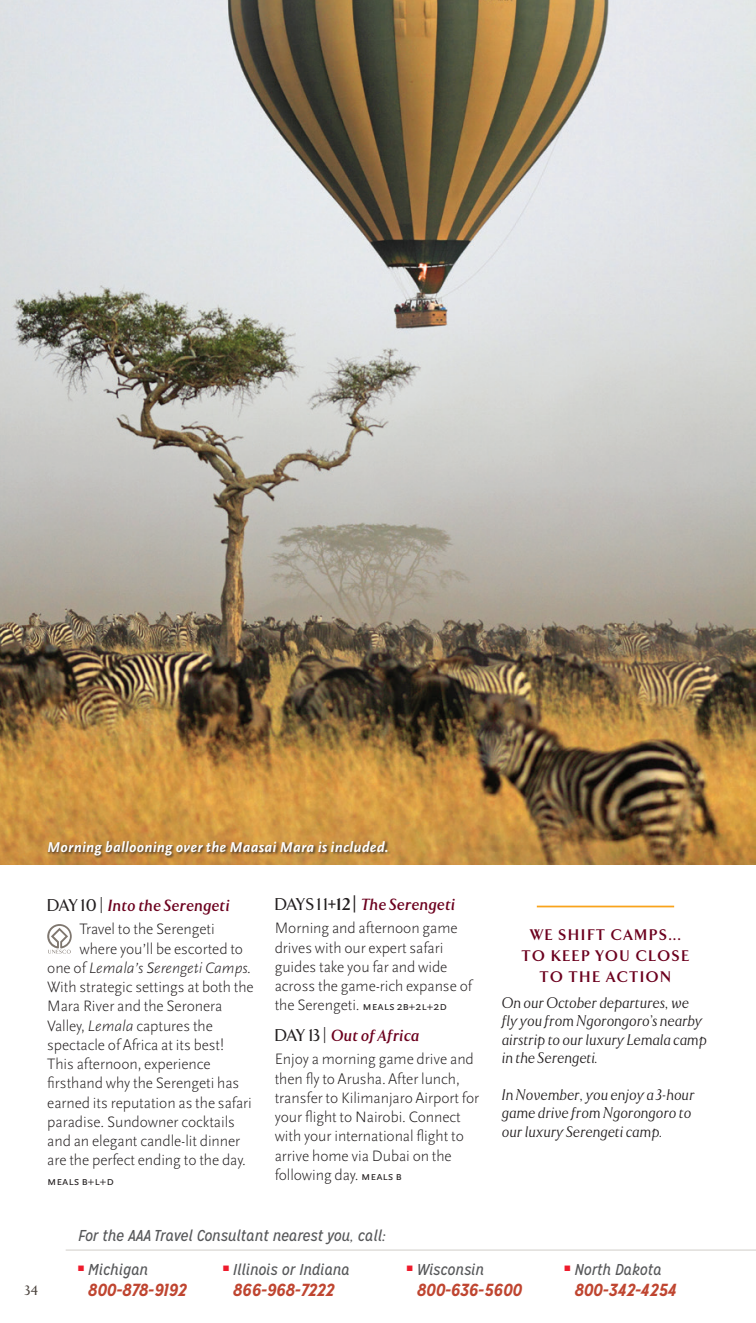
<style>
.page{position:relative;width:756px;height:1323px;background:#fff}
.page>*{position:absolute;margin:0;border:0;box-sizing:border-box;transform-origin:0 0}
.t1{font:italic 700 17.5px "Mission Gothic";color:#bf4530}
.Day_Headers{font:italic 700 16.62px "Alex Harris";color:#6c001e}
.Itinerary_-_slim_jim{font:300 15.75px/19.2px "Scala Sans OT";letter-spacing:-.005em;color:#231f20}
.t2{font:italic 15.75px/18.4px "Alex Harris";letter-spacing:-.005em;color:#231f20}
.t3{font:italic 15.75px "Mission Gothic";color:#57585a}
.subtitles_red{font:700 15.75px/21px "Alex Harris";letter-spacing:.12em;color:#6c001e;text-align:center}
.Itinerary_-_slim_jim-2{font:italic 300 15.75px "Scala Sans OT";letter-spacing:-.005em;color:#231f20}
.t4{font:italic 700 14.88px "Scala Sans OT";letter-spacing:.02em;color:#fff}
.t5{font:600 14px "Alex Harris";color:#4d453f}
.Itinerary_-_slim_jim-3{font:12.25px "Scala Sans OT";letter-spacing:-.005em;color:#231f20}
.s1{font-weight:600;font-style:normal;font-size:17.5px;color:#231f20}
.s2{font-weight:300;font-style:normal;font-size:19.25px;color:#231f20}
.s3{font-style:normal}
.s4{font-style:italic}
.s5{font-style:normal;font-size:17.5px;color:#231f20}
.s6{font-style:normal;font-size:19.25px;color:#231f20}
.s7{font-weight:400;font-size:12.25px}
</style>
<div class="page">
<hr style="left:66px;top:1250px;width:690px;height:1px;background:#d0cdc8">
<svg style="left:47px;top:924px;width:25px;height:30px"></svg>
<hr style="left:537px;top:906px;width:137px;height:1px;background:#f9a31b">
<img style="left:0;top:0;width:756px;height:865px">
<div style="left:47px;top:841px;width:344px;height:19px;background:#231f20;opacity:.75"></div>
<p class="t4" style="left:47px;top:839px;width:343px">Morning ballooning over the Maasai Mara is included.</p>
<p class="Day_Headers" style="left:47px;top:897px;width:185px"><span class="s1">DAY 10</span> <span class="s2">|</span> Into the Serengeti</p>
<p class="Itinerary_-_slim_jim" style="left:79px;top:920px;width:137px">Travel to the Serengeti</p>
<p class="Itinerary_-_slim_jim" style="left:80px;top:939px;width:165px">where you’ll be escorted to</p>
<p class="Itinerary_-_slim_jim-2" style="left:47px;top:959px;width:206px"><span class="s3">one of</span> Lemala’s Serengeti Camps.</p>
<p class="Itinerary_-_slim_jim" style="left:47px;top:978px;width:208px">With strategic settings at both the</p>
<p class="Itinerary_-_slim_jim" style="left:47px;top:997px;width:177px">Mara River and the Seronera</p>
<p class="Itinerary_-_slim_jim" style="left:47px;top:1016px;width:167px">Valley, <span class="s4">Lemala</span> captures the</p>
<p class="Itinerary_-_slim_jim" style="left:47px;top:1036px;width:178px">spectacle of Africa at its best!</p>
<p class="Itinerary_-_slim_jim" style="left:47px;top:1055px;width:165px">This afternoon, experience</p>
<p class="Itinerary_-_slim_jim" style="left:47px;top:1074px;width:194px">firsthand why the Serengeti has</p>
<p class="Itinerary_-_slim_jim" style="left:47px;top:1093px;width:206px">earned its reputation as the safari</p>
<p class="Itinerary_-_slim_jim" style="left:47px;top:1113px;width:189px">paradise. Sundowner cocktails</p>
<p class="Itinerary_-_slim_jim" style="left:47px;top:1132px;width:195px">and an elegant candle-lit dinner</p>
<p class="Itinerary_-_slim_jim" style="left:47px;top:1151px;width:200px">are the perfect ending to the day.</p>
<p class="Itinerary_-_slim_jim-3" style="left:47px;top:1174px;width:68px">meals b+l+d</p>
<p class="Day_Headers" style="left:275px;top:896px;width:182px"><span class="s1">DAYS 1 1+</span><span class="s5">12</span> <span class="s6">|</span> The Serengeti</p>
<p class="Itinerary_-_slim_jim" style="left:275px;top:919px;width:199px">Morning and afternoon game drives with our expert safari guides take you far and wide across the game-rich expanse of the Serengeti. <span class="s7">meals 2b+2l+2d</span></p>
<p class="Day_Headers" style="left:275px;top:1027px;width:147px"><span class="s1">DAY 13</span> <span class="s2">|</span> Out of Africa</p>
<p class="Itinerary_-_slim_jim" style="left:275px;top:1050px;width:206px">Enjoy a morning game drive and then fly to Arusha. After lunch, transfer to Kilimanjaro Airport for your flight to Nairobi. Connect with your international flight to arrive home via Dubai on the following day. <span class="s7">meals b</span></p>
<p class="subtitles_red" style="left:522px;top:924px;width:168px">WE SHIFT CAMPS...<br>TO KEEP YOU CLOSE<br>TO THE ACTION</p>
<p class="t2" style="left:502px;top:994px;width:206px">On our October departures, we fly you from Ngorongoro’s nearby airstrip to our luxury Lemala camp in the Serengeti.</p>
<p class="t2" style="left:502px;top:1086px;width:194px">In November, you enjoy a 3-hour game drive from Ngorongoro to our luxury Serengeti camp.</p>
<p class="t5" style="left:25px;top:1283px;width:14px">34</p>
<p class="t3" style="left:78px;top:1226px;width:309px">For the AAA Travel Consultant nearest you, call:</p>
<p class="t3" style="left:78px;top:1260px;width:72px"><sup>■</sup> Michigan</p>
<p class="t1" style="left:88px;top:1278px;width:100px">800-878-9192</p>
<p class="t3" style="left:223px;top:1260px;width:128px"><sup>■</sup> Illinois or Indiana</p>
<p class="t1" style="left:233px;top:1278px;width:103px">866-968-7222</p>
<p class="t3" style="left:407px;top:1260px;width:79px"><sup>■</sup> Wisconsin</p>
<p class="t1" style="left:417px;top:1278px;width:107px">800-636-5600</p>
<p class="t3" style="left:564px;top:1260px;width:99px"><sup>■</sup> North Dakota</p>
<p class="t1" style="left:574px;top:1278px;width:104px">800-342-4254</p>
</div>
